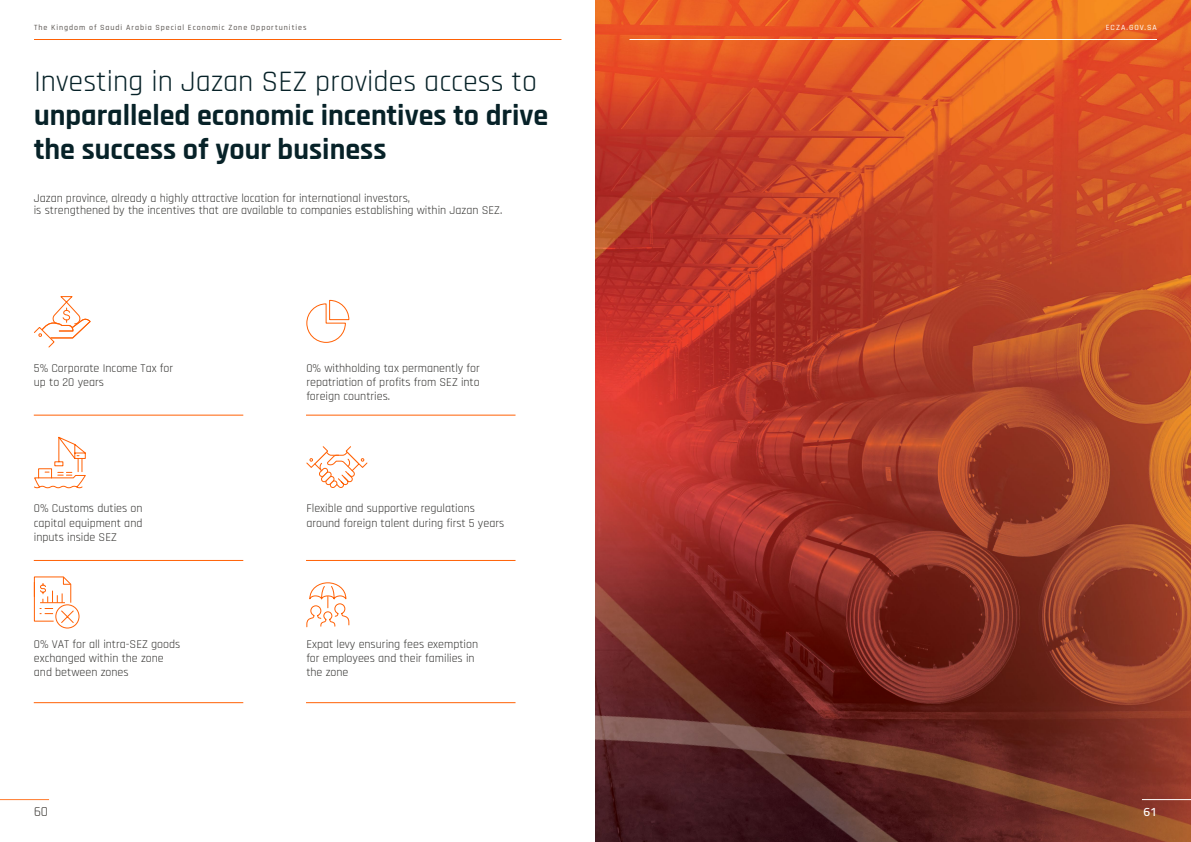
<style>
.page{position:relative;width:1191px;height:842px;background:#fff}
.page>*{position:absolute;margin:0;border:0;box-sizing:border-box;transform-origin:0 0}
.t1{font:700 30px/34px "Rajdhani";color:#072228}
.t2{font:30px "Rajdhani";color:#072228}
.t3{font:14px "Rajdhani";color:#3d3a36}
.t4{font:12px/14.4px "Rajdhani";color:#343331}
.t5{font:600 12px "Cairo";color:#fff}
.t6{font:500 8px "Rajdhani";letter-spacing:.115em;color:#58534f}
.t7{font:500 8px "Rajdhani";letter-spacing:.13em;color:#fff}
</style>
<div class="page">
<svg style="left:34px;top:296px;width:57px;height:52px"></svg>
<svg style="left:306px;top:299px;width:44px;height:44px"></svg>
<svg style="left:34px;top:436px;width:52px;height:53px"></svg>
<svg style="left:306px;top:446px;width:62px;height:42px"></svg>
<svg style="left:33px;top:576px;width:47px;height:53px"></svg>
<svg style="left:306px;top:582px;width:44px;height:46px"></svg>
<hr style="left:34px;top:415px;width:209px;height:1px;background:#ff6105">
<hr style="left:306px;top:415px;width:209px;height:1px;background:#ff6105">
<hr style="left:34px;top:560px;width:209px;height:1px;background:#ff6105">
<hr style="left:306px;top:560px;width:209px;height:1px;background:#ff6105">
<hr style="left:34px;top:702px;width:209px;height:1px;background:#ff6105">
<hr style="left:306px;top:702px;width:209px;height:1px;background:#ff6105">
<img style="left:595px;top:0;width:596px;height:842px">
<hr style="left:629px;top:39px;width:528px;height:1px;background:#fff">
<hr style="left:1142px;top:799px;width:49px;height:1px;background:#fff">
<hr style="left:34px;top:39px;width:527px;height:1px;background:#ff6105">
<hr style="left:0;top:799px;width:49px;height:1px;background:#ff7a2d">
<p class="t6" style="left:34px;top:23px;width:274px">The Kingdom of Saudi Arabia Special Economic Zone Opportunities</p>
<h1 class="t2" style="left:34px;top:65px;width:504px">Investing in Jazan SEZ provides access to</h1>
<h1 class="t1" style="left:34px;top:100px;width:516px">unparalleled economic incentives to drive the success of your business</h1>
<p class="t4" style="left:34px;top:192px;width:470px;line-height:12.4px">Jazan province, already a highly attractive location for international investors,<br>is strengthened by the incentives that are available to companies establishing within Jazan SEZ.</p>
<p class="t4" style="left:34px;top:361px;width:141px">5% Corporate Income Tax for up to 20 years</p>
<p class="t4" style="left:306px;top:361px;width:175px;text-align:justify">0% withholding tax permanently for repatriation of profits from SEZ into foreign countries.</p>
<p class="t4" style="left:34px;top:502px;width:110px;text-align:justify">0% Customs duties on capital equipment and inputs inside SEZ</p>
<p class="t4" style="left:306px;top:502px;width:199px">Flexible and supportive regulations around foreign talent during first 5 years</p>
<p class="t4" style="left:34px;top:637px;width:148px">0% VAT for all intra-SEZ goods exchanged within the zone and between zones</p>
<p class="t4" style="left:306px;top:637px;width:173px">Expat levy ensuring fees exemption for employees and their families in the zone</p>
<p class="t3" style="left:34px;top:804px;width:16px">60</p>
<p class="t7" style="left:1105px;top:23px;width:53px">ECZA.GOV.SA</p>
<p class="t5" style="left:1143px;top:802px;width:15px">61</p>
</div>
